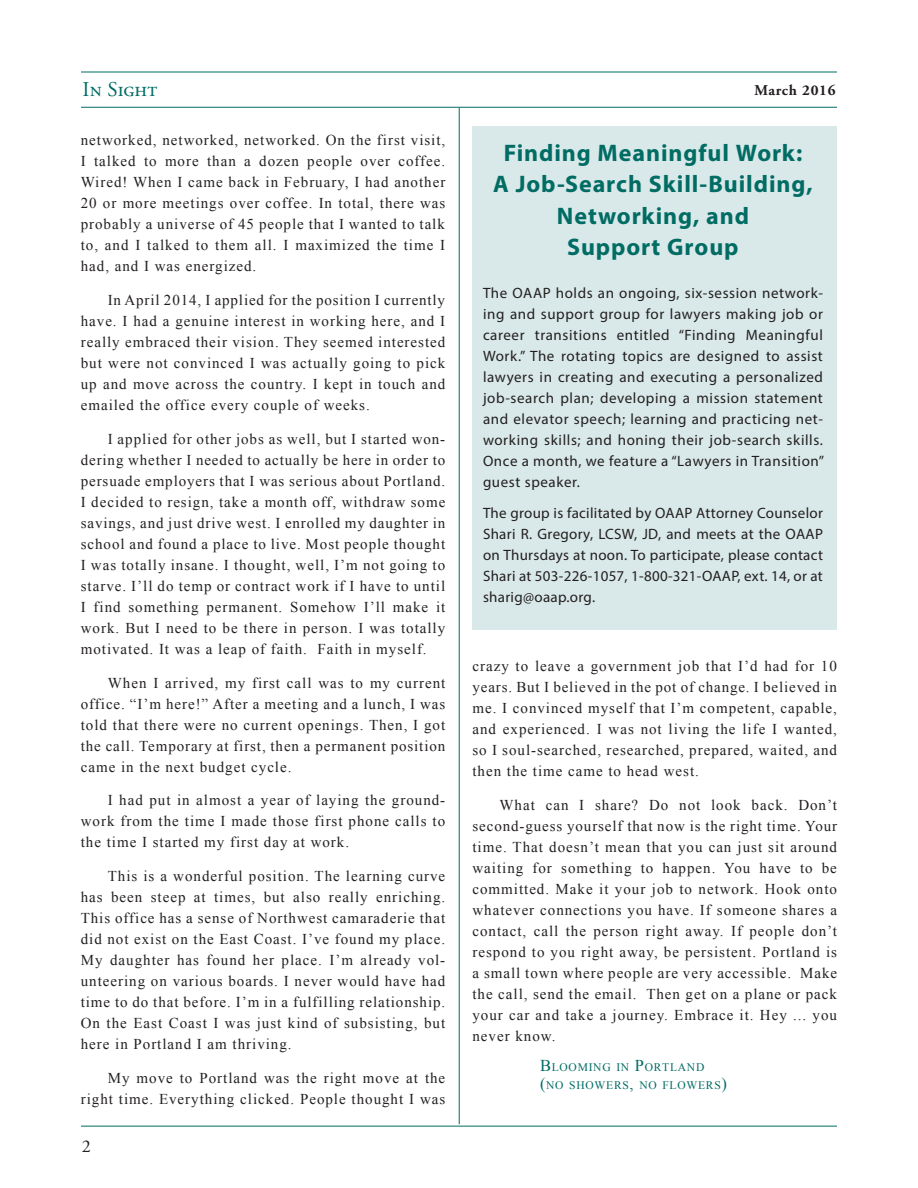
<style>
.page{position:relative;width:918px;height:1188px;background:#fff}
.page>*{position:absolute;margin:0;border:0;box-sizing:border-box;transform-origin:0 0}
.BOX_headline{font:700 24px/31.5px "Myriad Pro";letter-spacing:.035em;color:#006c64;text-align:center}
.t1{font:21px "Adobe Garamond Pro";letter-spacing:-.005em;color:#006c64}
.t2{font:18px "Adobe Garamond Pro";color:#231f20}
.Body_Text{font:15px/21px "Times New Roman";letter-spacing:.065em;color:#231f20;text-align:justify}
.BOX_body{font:15px/21px "Myriad Pro";letter-spacing:.03em;color:#231f20;text-align:justify}
.Body_Text-2{font:700 15px "Adobe Garamond Pro";letter-spacing:.045em;color:#231f20}
.closing{font:11.55px/18px "Times New Roman";letter-spacing:.065em;color:#006c64}
.s1{font-size:16.5px}
</style>
<div class="page">
<hr style="left:81px;top:72px;width:756px;height:1px;background:#006c64">
<hr style="left:81px;top:107px;width:756px;height:1px;background:#006c64">
<hr style="left:81px;top:1126px;width:756px;height:1px;background:#006c64">
<hr style="left:459px;top:108px;width:1px;height:1016px;background:#006c64">
<div style="left:472px;top:126px;width:365px;height:504px;background:#d9e8e8"></div>
<p class="t1" style="left:82px;top:77px;width:76px">In Sight</p>
<p class="Body_Text-2" style="left:754px;top:81px;width:83px">March 2016</p>
<p class="Body_Text" style="left:81px;top:130px;width:366px">networked, networked, networked. On the first visit, I talked to more than a dozen people over coffee.<br>Wired! When I came back in February, I had another 20 or more meetings over coffee. In total, there was probably a universe of 45 people that I wanted to talk to, and I talked to them all. I maximized the time I had, and I was energized.</p>
<p class="Body_Text" style="left:81px;top:289px;width:366px;text-indent:27px">In April 2014, I applied for the position I currently have. I had a genuine interest in working here, and I really embraced their vision. They seemed interested but were not convinced I was actually going to pick up and move across the country. I kept in touch and emailed the office every couple of weeks.</p>
<p class="Body_Text" style="left:81px;top:428px;width:366px;text-indent:27px">I applied for other jobs as well, but I started won&shy;dering whether I needed to actually be here in order to persuade employers that I was serious about Portland.<br>I decided to resign, take a month off, withdraw some savings, and just drive west. I enrolled my daughter in school and found a place to live. Most people thought I was totally insane. I thought, well, I’m not going to starve. I’ll do temp or contract work if I have to until I find something permanent. Somehow I’ll make it work. But I need to be there in person. I was totally motivated. It was a leap of faith. Faith in myself.</p>
<p class="Body_Text" style="left:81px;top:672px;width:366px;text-indent:27px">When I arrived, my first call was to my current office. “I’m here!” After a meeting and a lunch, I was told that there were no current openings. Then, I got the call. Temporary at first, then a permanent position came in the next budget cycle.</p>
<p class="Body_Text" style="left:81px;top:790px;width:366px;text-indent:27px">I had put in almost a year of laying the ground&shy;work from the time I made those first phone calls to the time I started my first day at work.</p>
<p class="Body_Text" style="left:81px;top:865px;width:366px;text-indent:27px">This is a wonderful position. The learning curve has been steep at times, but also really enriching.<br>This office has a sense of Northwest camaraderie that did not exist on the East Coast. I’ve found my place.<br>My daughter has found her place. I’m already vol&shy;unteering on various boards. I never would have had time to do that before. I’m in a fulfilling relationship.<br>On the East Coast I was just kind of subsisting, but here in Portland I am thriving.</p>
<p class="Body_Text" style="left:81px;top:1067px;width:366px;text-align:right">My move to Portland was the right move at the right time. Everything clicked. People thought I was</p>
<p class="t2" style="left:82px;top:1135px;width:10px">2</p>
<p class="BOX_headline" style="left:493px;top:136px;width:321px">Finding Meaningful Work:<br>A Job-Search Skill-Building,<br>Networking, and<br>Support Group</p>
<p class="BOX_body" style="left:483px;top:282px;width:343px">The OAAP holds an ongoing, six-session network&shy;ing and support group for lawyers making job or career transitions entitled “Finding Meaningful Work.” The rotating topics are designed to assist lawyers in creating and executing a personalized job-search plan; developing a mission statement and elevator speech; learning and practicing net&shy;working skills; and honing their job-search skills.<br>Once a month, we feature a “Lawyers in Transition” guest speaker.</p>
<p class="BOX_body" style="left:483px;top:503px;width:342px">The group is facilitated by OAAP Attorney Counselor Shari R. Gregory, LCSW, JD, and meets at the OAAP on Thursdays at noon. To participate, please contact Shari at 503-226-1057, 1-800-321-OAAP, ext. 14, or at sharig@oaap.org.</p>
<p class="Body_Text" style="left:472px;top:656px;width:366px">crazy to leave a government job that I’d had for 10 years. But I believed in the pot of change. I believed in me. I convinced myself that I’m competent, capable, and experienced. I was not living the life I wanted, so I soul-searched, researched, prepared, waited, and then the time came to head west.</p>
<p class="Body_Text" style="left:472px;top:794px;width:366px;text-indent:27px">What can I share? Do not look back. Don’t second-guess yourself that now is the right time. Your time. That doesn’t mean that you can just sit around waiting for something to happen. You have to be committed. Make it your job to network. Hook onto whatever connections you have. If someone shares a contact, call the person right away. If people don’t respond to you right away, be persistent. Portland is a small town where people are very accessible. Make the call, send the email. Then get on a plane or pack your car and take a journey. Embrace it. Hey ... you never know.</p>
<p class="closing" style="left:540px;top:1058px;width:189px"><span class="s1">B</span>LOOMING IN <span class="s1">P</span>ORTLAND <span class="s1">(</span>NO SHOWERS<span class="s1">,</span> NO FLOWERS<span class="s1">)</span></p>
</div>
